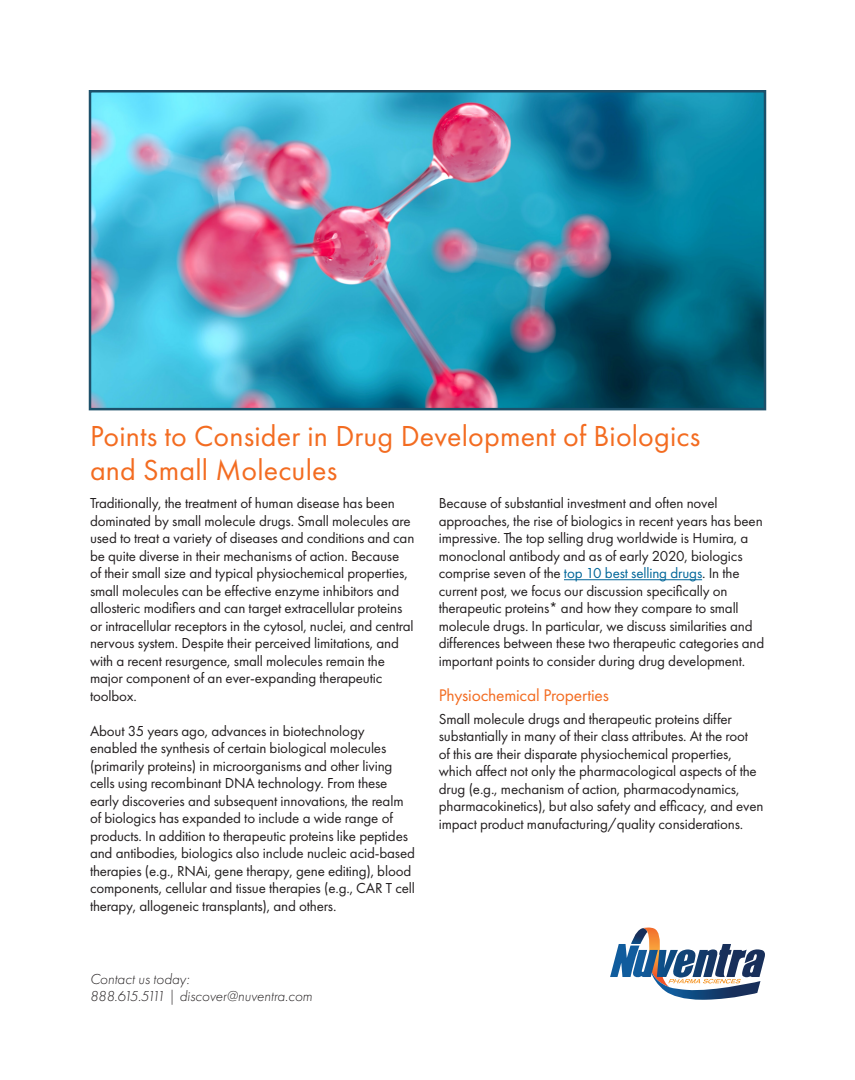
<style>
.page{position:relative;width:855px;height:1080px;background:#fff}
.page>*{position:absolute;margin:0;border:0;box-sizing:border-box;transform-origin:0 0}
.t1{font:30px/33.8px "Futura PT";letter-spacing:.005em;color:#f36c21}
.t2{font:17.5px "Futura PT";letter-spacing:-.01em;color:#f36c21}
.t3{font:15px/17.5px "Futura PT";letter-spacing:-.01em;color:#231f20}
.t4{font:italic 300 15px "Futura PT";color:#231f20}
.s1{color:#069}
</style>
<div class="page">
<img style="left:92px;top:93px;width:671px;height:314px">
<div style="left:89px;top:90px;width:677px;height:320px;border:2px solid #1c506a"></div>
<img style="left:631px;top:928px;width:12px;height:16px">
<img style="left:643px;top:928px;width:17px;height:16px">
<img style="left:653px;top:978px;width:107px;height:22px">
<img style="left:610px;top:944px;width:155px;height:34px">
<hr style="left:564px;top:579px;width:138px;height:1px;background:#069">
<p class="t1" style="left:90px;top:419px;width:612px">Points to Consider in Drug Development of Biologics and Small Molecules</p>
<p class="t3" style="left:90px;top:494px;width:326px">Traditionally, the treatment of human disease has been dominated by small molecule drugs. Small molecules are used to treat a variety of diseases and conditions and can be quite diverse in their mechanisms of action. Because<br>of their small size and typical physiochemical properties, small molecules can be effective enzyme inhibitors and allosteric modifiers and can target extracellular proteins or intracellular receptors in the cytosol, nuclei, and central nervous system. Despite their perceived limitations, and with a recent resurgence, small molecules remain the major component of an ever-expanding therapeutic toolbox.</p>
<p class="t3" style="left:90px;top:722px;width:327px">About 35 years ago, advances in biotechnology enabled the synthesis of certain biological molecules (primarily proteins) in microorganisms and other living cells using recombinant DNA technology. From these early discoveries and subsequent innovations, the realm of biologics has expanded to include a wide range of products. In addition to therapeutic proteins like peptides and antibodies, biologics also include nucleic acid-based therapies (e.g., RNAi, gene therapy, gene editing), blood components, cellular and tissue therapies (e.g., CAR T cell therapy, allogeneic transplants), and others.</p>
<p class="t4" style="left:90px;top:970px;width:101px">Contact us today:</p>
<p class="t4" style="left:90px;top:988px;width:224px">888.615.5111 | discover@nuventra.com</p>
<p class="t3" style="left:439px;top:494px;width:327px">Because of substantial investment and often novel approaches, the rise of biologics in recent years has been impressive. The top selling drug worldwide is Humira, a monoclonal antibody and as of early 2020, biologics comprise seven of the <span class="s1">top 10 best selling drugs</span>. In the current post, we focus our discussion specifically on therapeutic proteins* and how they compare to small molecule drugs. In particular, we discuss similarities and differences between these two therapeutic categories and important points to consider during drug development.</p>
<p class="t2" style="left:439px;top:685px;width:172px">Physiochemical Properties</p>
<p class="t3" style="left:439px;top:710px;width:326px">Small molecule drugs and therapeutic proteins differ substantially in many of their class attributes. At the root<br>of this are their disparate physiochemical properties, which affect not only the pharmacological aspects of the drug (e.g., mechanism of action, pharmacodynamics, pharmacokinetics), but also safety and efficacy, and even impact product manufacturing/quality considerations.</p>
</div>
